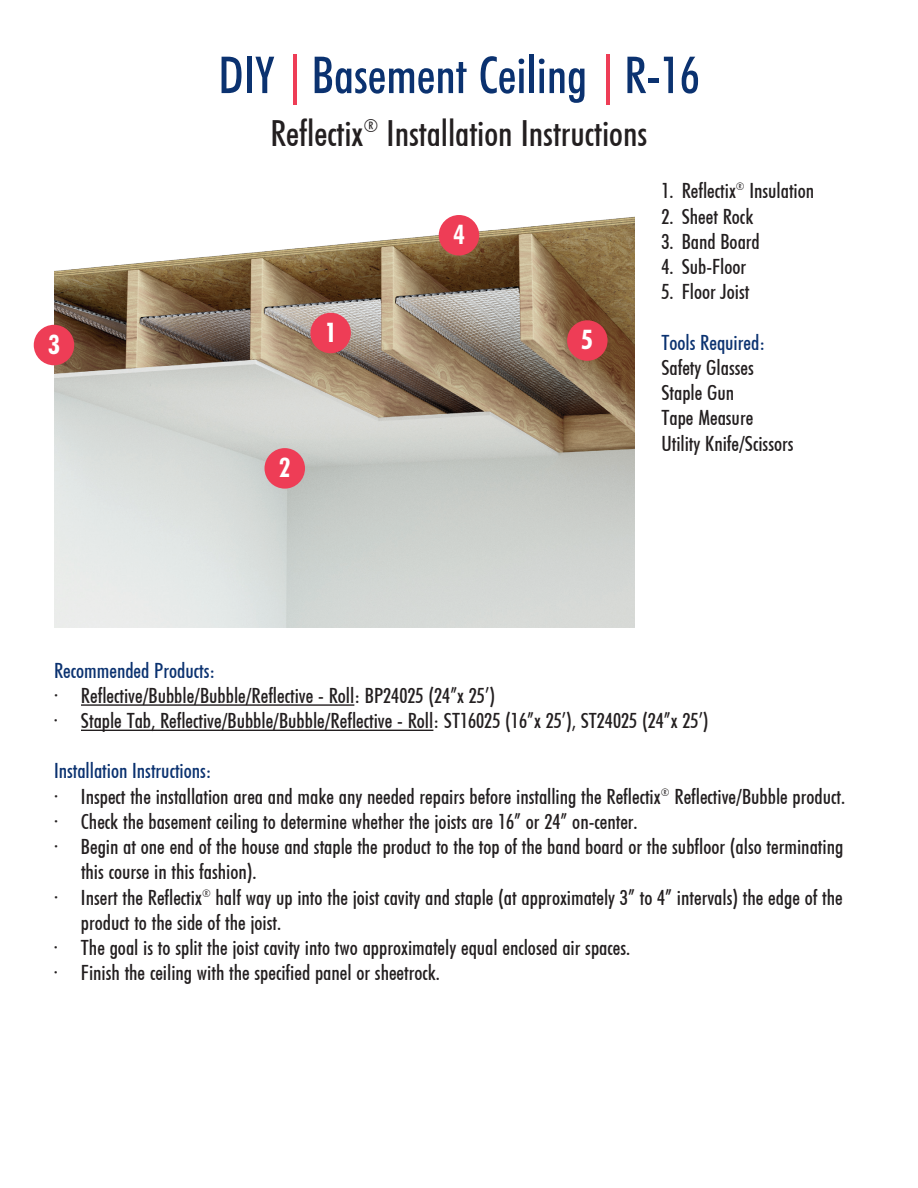
<style>
.page{position:relative;width:918px;height:1188px;background:#fff}
.page>*{position:absolute;margin:0;border:0;box-sizing:border-box;transform-origin:0 0}
.t1{font:51px "Futuri Condensed Regular SWFTE";color:#0b3270}
.t2{font:36px "Futuri Condensed Regular SWFTE";color:#231f20}
.t3{font:700 27px "Futuri Condensed SW";color:#fff}
.t4{font:21px/25.2px "Futuri Condensed Regular SWFTE";color:#231f20}
.t5{font:21px "Futuri Condensed Regular SWFTE";color:#0b3270}
.s1{color:#ee3d56}
</style>
<div class="page">
<hr style="left:81px;top:704px;width:273px;height:2px;background:#231f20">
<hr style="left:81px;top:730px;width:352px;height:1px;background:#231f20">
<img style="left:54px;top:215px;width:580px;height:413px">
<div style="left:310px;top:313px;width:41px;height:40px;background:#ee3d56;border-radius:50%"></div>
<div style="left:567px;top:320px;width:41px;height:41px;background:#ee3d56;border-radius:50%"></div>
<div style="left:265px;top:448px;width:40px;height:41px;background:#ee3d56;border-radius:50%"></div>
<div style="left:34px;top:325px;width:40px;height:40px;background:#ee3d56;border-radius:50%"></div>
<div style="left:439px;top:215px;width:40px;height:41px;background:#ee3d56;border-radius:50%"></div>
<p class="t3" style="left:48px;top:328px;width:13px">3</p>
<h1 class="t1" style="left:218px;top:46px;width:483px">DIY <span class="s1">|</span> Basement Ceiling <span class="s1">|</span> R-16</h1>
<h2 class="t2" style="left:271px;top:112px;width:378px">Reflectix<sup>®</sup> Installation Instructions</h2>
<p class="t3" style="left:453px;top:218px;width:13px">4</p>
<p class="t3" style="left:325px;top:316px;width:13px">1</p>
<p class="t3" style="left:581px;top:324px;width:13px">5</p>
<p class="t3" style="left:279px;top:451px;width:13px">2</p>
<p class="t4" style="left:662px;top:179px;width:154px">1. Reflectix<sup>®</sup> Insulation</p>
<p class="t4" style="left:662px;top:204px;width:93px">2. Sheet Rock</p>
<p class="t4" style="left:662px;top:229px;width:100px">3. Band Board</p>
<p class="t4" style="left:662px;top:254px;width:86px">4. Sub-Floor</p>
<p class="t4" style="left:662px;top:279px;width:90px">5. Floor Joist</p>
<p class="t5" style="left:662px;top:330px;width:105px">Tools Required:</p>
<p class="t4" style="left:662px;top:355px;width:134px">Safety Glasses<br>Staple Gun<br>Tape Measure<br>Utility Knife/Scissors</p>
<p class="t5" style="left:54px;top:658px;width:163px">Recommended Products:</p>
<p class="t4" style="left:54px;top:683px;width:443px">• Reflective/Bubble/Bubble/Reflective - Roll: BP24025 (24”x 25’)</p>
<p class="t4" style="left:54px;top:708px;width:656px">• Staple Tab, Reflective/Bubble/Bubble/Reflective - Roll: ST16025 (16”x 25’), ST24025 (24”x 25’)</p>
<p class="t5" style="left:54px;top:759px;width:159px">Installation Instructions:</p>
<p class="t4" style="left:54px;top:784px;width:793px">• Inspect the installation area and make any needed repairs before installing the Reflectix<sup>®</sup> Reflective/Bubble product.</p>
<p class="t4" style="left:54px;top:809px;width:585px">• Check the basement ceiling to determine whether the joists are 16” or 24” on-center.</p>
<p class="t4" style="left:81px;top:834px;width:764px;text-indent:-27px">• Begin at one end of the house and staple the product to the top of the band board or the subfloor (also terminating this course in this fashion).</p>
<p class="t4" style="left:81px;top:885px;width:763px;text-indent:-27px">• Insert the Reflectix<sup>®</sup> half way up into the joist cavity and staple (at approximately 3” to 4” intervals) the edge of the product to the side of the joist.</p>
<p class="t4" style="left:54px;top:935px;width:578px">• The goal is to split the joist cavity into two approximately equal enclosed air spaces.</p>
<p class="t4" style="left:54px;top:960px;width:388px">• Finish the ceiling with the specified panel or sheetrock.</p>
</div>
